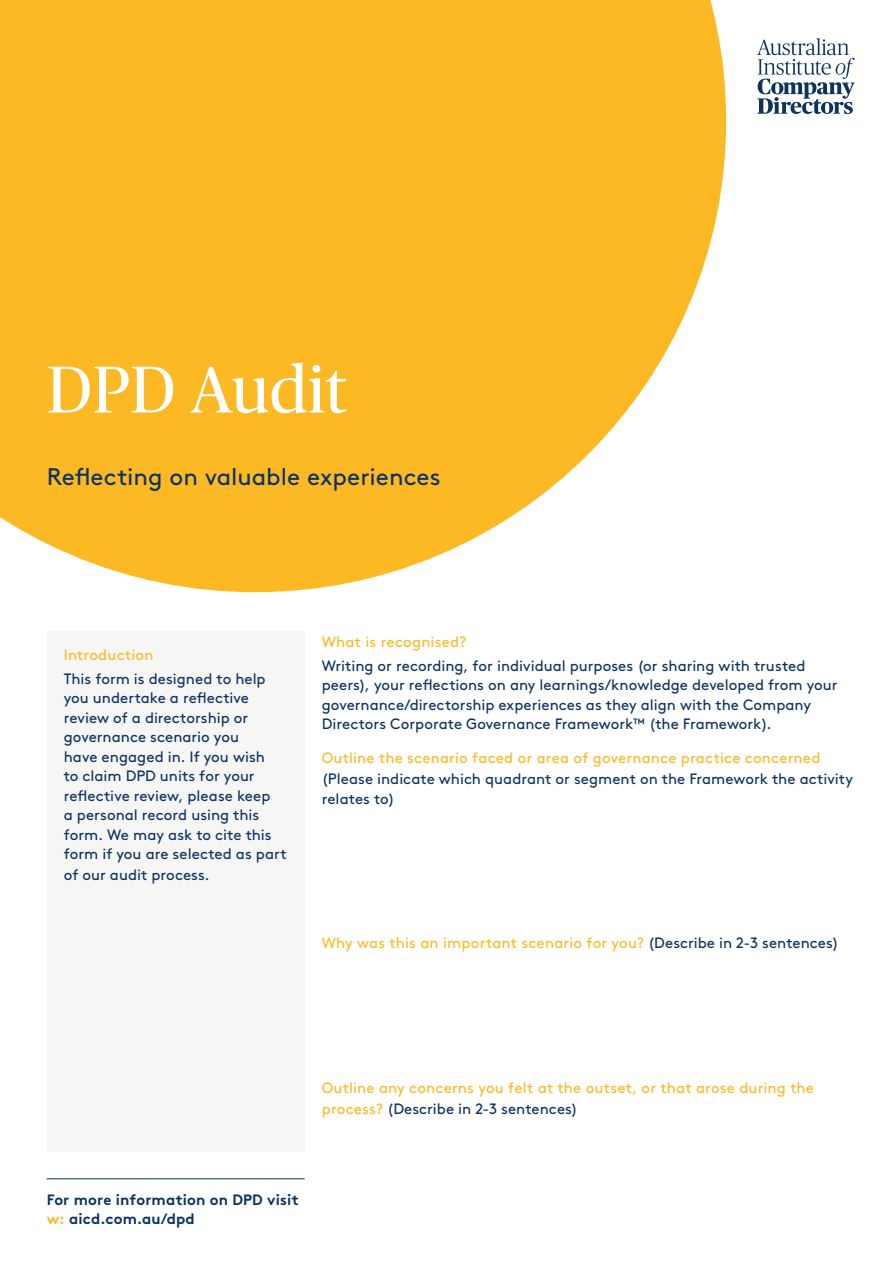
<style>
.page{position:relative;width:893px;height:1263px;background:#fff}
.page>*{position:absolute;margin:0;border:0;box-sizing:border-box;transform-origin:0 0}
.t1{font:66px "Publico Headline";letter-spacing:.005em;color:#fff}
.t2{font:24px "Brown Std";color:#0c3262}
.t3{font:15px/19.5px "Brown Std";color:#0c3262}
.t4{font:15px/21px "Brown Std";letter-spacing:.01em;color:#fdb924}
.t5{font:700 15px/19.5px "Brown Std";letter-spacing:.01em;color:#0c3262}
.s1{color:#0c3262}
.s2{color:#fdb924}
</style>
<div class="page">
<svg style="left:0;top:0;width:726px;height:592px;background:#fdc13f"></svg>
<div style="left:47px;top:631px;width:258px;height:521px;background:#f6f6f4"></div>
<svg style="left:757px;top:38px;width:98px;height:76px"></svg>
<hr style="left:47px;top:1178px;width:258px;height:1px;background:#0c3262">
<h1 class="t1" style="left:47px;top:343px;width:302px">DPD Audit</h1>
<h2 class="t2" style="left:47px;top:463px;width:395px">Reflecting on valuable experiences</h2>
<p class="t4" style="left:64px;top:644px;width:91px">Introduction</p>
<p class="t3" style="left:64px;top:669px;width:224px">This form is designed to help you undertake a reflective review of a directorship or governance scenario you<br>have engaged in. If you wish<br>to claim DPD units for your reflective review, please keep<br>a personal record using this form. We may ask to cite this form if you are selected as part</p>
<p class="t3" style="left:64px;top:865px;width:147px">of our audit process.</p>
<p class="t4" style="left:322px;top:631px;width:146px">What is recognised?</p>
<p class="t3" style="left:322px;top:656px;width:517px">Writing or recording, for individual purposes (or sharing with trusted peers), your reflections on any learnings/knowledge developed from your governance/directorship experiences as they align with the Company Directors Corporate Governance Framework™ (the Framework).</p>
<p class="t4" style="left:322px;top:747px;width:500px">Outline the scenario faced or area of governance practice concerned</p>
<p class="t3" style="left:322px;top:770px;width:533px">(Please indicate which quadrant or segment on the Framework the activity relates to)</p>
<p class="t4" style="left:322px;top:933px;width:518px">Why was this an important scenario for you? <span class="s1">(Describe in 2-3 sentences)</span></p>
<p class="t4" style="left:322px;top:1077px;width:494px">Outline any concerns you felt at the outset, or that arose during the process? <span class="s1">(Describe in 2-3 sentences)</span></p>
<p class="t5" style="left:47px;top:1189px;width:253px">For more information on DPD visit <span class="s2">w:</span> aicd.com.au/dpd</p>
</div>
